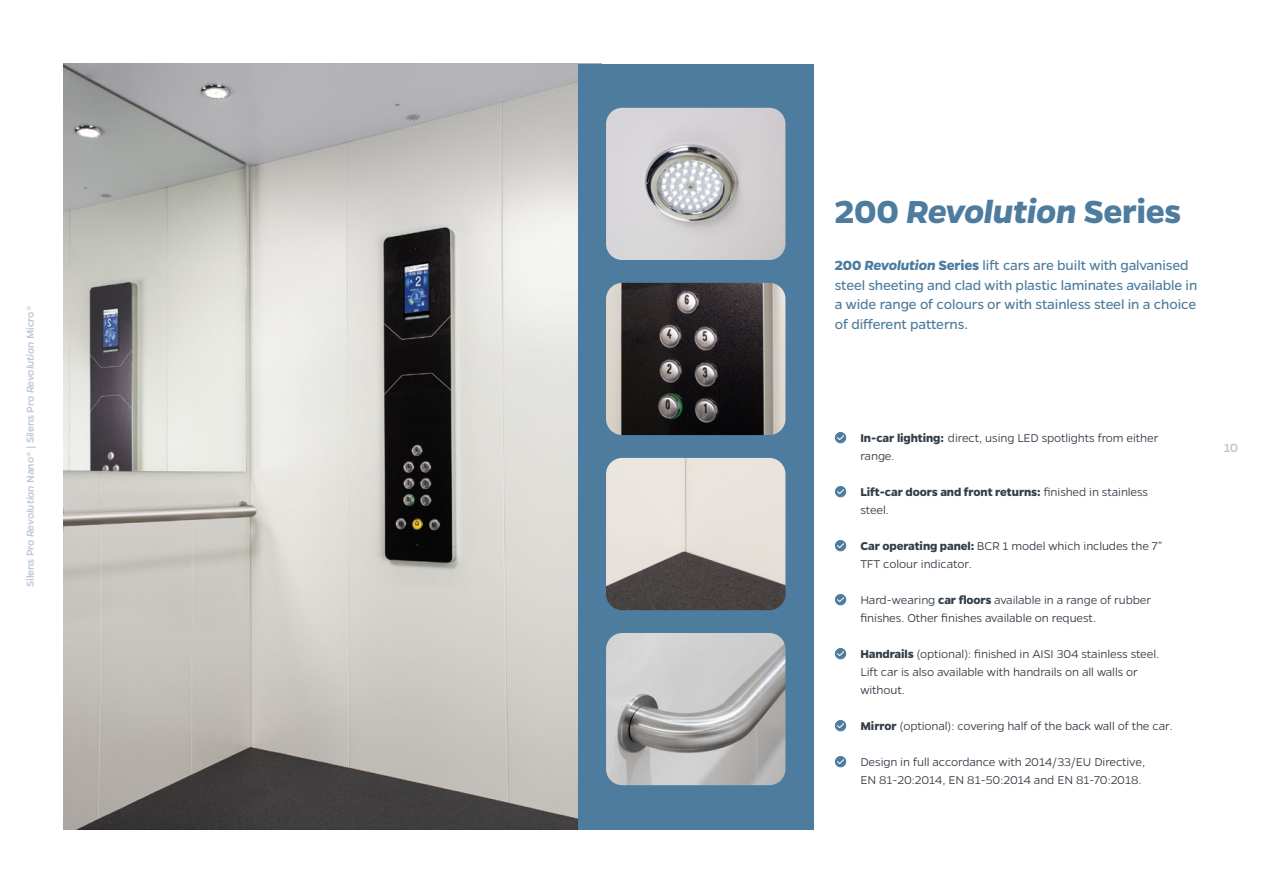
<style>
.page{position:relative;width:1263px;height:893px;background:#fff}
.page>*{position:absolute;margin:0;border:0;box-sizing:border-box;transform-origin:0 0}
.t1{font:italic 700 36px "Gentona";letter-spacing:-.01em;color:#4d7c9e}
.t2{font:15px/19.5px "Gentona";letter-spacing:-.01em;color:#4d7c9e}
.t3{font:500 13.5px "Gentona";color:#bcc7d7}
.t4{font:300 12.75px/18px "Gentona";letter-spacing:-.01em;color:#343e48}
.t5{font:700 12.75px/18px "Gentona";letter-spacing:-.01em;color:#343e48}
.t6{font:500 11.25px "Gentona";letter-spacing:-.01em;color:#bcc7d7}
.s1{font-style:italic}
.s2{font-style:normal}
.s3{font-weight:700}
.s4{font-weight:700;font-style:italic}
.s5{font-weight:300}
</style>
<div class="page">
<img style="left:64px;top:64px;width:514px;height:765px">
<div style="left:578px;top:64px;width:236px;height:765px;background:#4d7c9e"></div>
<img style="left:606px;top:108px;width:179px;height:152px">
<img style="left:606px;top:283px;width:179px;height:152px">
<img style="left:606px;top:458px;width:179px;height:152px">
<img style="left:606px;top:633px;width:179px;height:152px">
<div style="left:835px;top:432px;width:11px;height:11px;border:1px solid #4d7c9e;border-radius:50%"></div>
<svg style="left:836px;top:434px;width:9px;height:7px"></svg>
<div style="left:835px;top:486px;width:11px;height:11px;border:1px solid #4d7c9e;border-radius:50%"></div>
<svg style="left:836px;top:488px;width:9px;height:7px"></svg>
<div style="left:835px;top:540px;width:11px;height:11px;border:1px solid #4d7c9e;border-radius:50%"></div>
<svg style="left:836px;top:542px;width:9px;height:7px"></svg>
<div style="left:835px;top:594px;width:11px;height:11px;border:1px solid #4d7c9e;border-radius:50%"></div>
<svg style="left:836px;top:596px;width:9px;height:7px"></svg>
<div style="left:835px;top:648px;width:11px;height:11px;border:1px solid #4d7c9e;border-radius:50%"></div>
<svg style="left:836px;top:650px;width:9px;height:7px"></svg>
<div style="left:835px;top:720px;width:11px;height:11px;border:1px solid #4d7c9e;border-radius:50%"></div>
<svg style="left:836px;top:722px;width:9px;height:7px"></svg>
<div style="left:835px;top:756px;width:11px;height:11px;border:1px solid #4d7c9e;border-radius:50%"></div>
<svg style="left:836px;top:758px;width:9px;height:7px"></svg>
<p class="t6" style="left:24px;top:587px;width:283px;rotate:-90deg">Silens Pro <span class="s1">Revolution</span> Nano® | Silens Pro <span class="s1">Revolution</span> Micro®</p>
<h1 class="t1" style="left:835px;top:191px;width:348px"><span class="s2">200</span> Revolution <span class="s2">Series</span></h1>
<p class="t2" style="left:835px;top:256px;width:364px"><span class="s3">200</span> <span class="s4">Revolution</span> <span class="s3">Series</span> lift cars are built with galvanised steel sheeting and clad with plastic laminates available in a wide range of colours or with stainless steel in a choice of different patterns.</p>
<p class="t4" style="left:860px;top:429px;width:299px"><span class="s3">In-car lighting:</span> direct, using LED spotlights from either range.</p>
<p class="t5" style="left:860px;top:483px;width:289px">Lift-car doors and front returns: <span class="s5">finished in stainless steel.</span></p>
<p class="t4" style="left:860px;top:537px;width:304px"><span class="s3">Car operating panel:</span> BCR 1 model which includes the 7”<br>TFT colour indicator.</p>
<p class="t4" style="left:860px;top:591px;width:292px">Hard-wearing <span class="s3">car floors</span> available in a range of rubber finishes. Other finishes available on request.</p>
<p class="t4" style="left:860px;top:645px;width:300px"><span class="s3">Handrails</span> (optional): finished in AISI 304 stainless steel.<br>Lift car is also available with handrails on all walls or without.</p>
<p class="t4" style="left:860px;top:717px;width:314px"><span class="s3">Mirror</span> (optional): covering half of the back wall of the car.</p>
<p class="t4" style="left:860px;top:753px;width:286px">Design in full accordance with 2014/33/EU Directive,<br>EN 81-20:2014, EN 81-50:2014 and EN 81-70:2018.</p>
<p class="t3" style="left:1224px;top:440px;width:16px">10</p>
</div>
